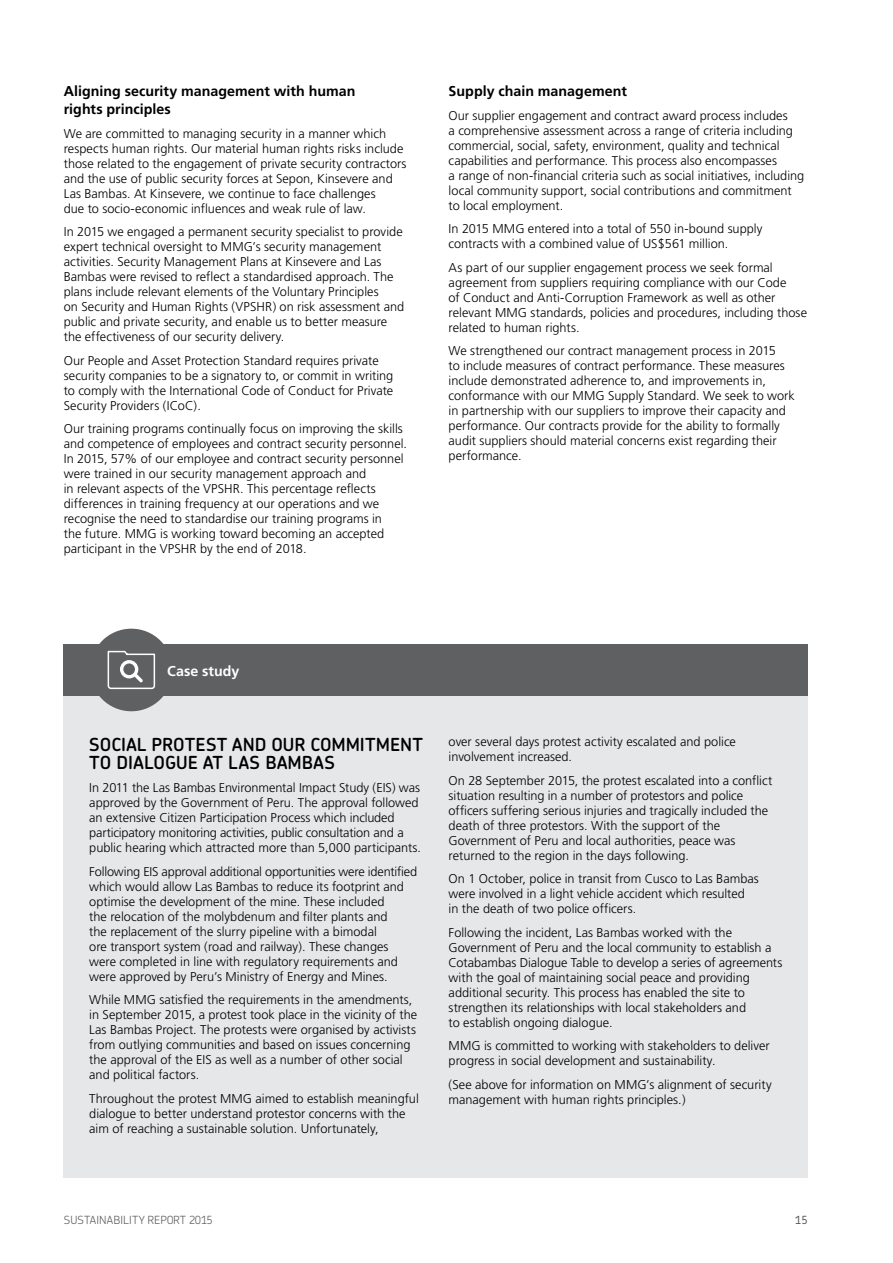
<style>
.page{position:relative;width:893px;height:1263px;background:#fff}
.page>*{position:absolute;margin:0;border:0;box-sizing:border-box;transform-origin:0 0}
.t1{font:600 18px "Chevin";letter-spacing:.01em;color:#000}
.t2{font:700 14.25px/18px "Frutiger";color:#000}
.t3{font:700 14.25px "Frutiger";color:#fff}
.t4{font:300 12.75px/15px "Frutiger";color:#000}
.t5{font:300 11.25px "Chevin";letter-spacing:.005em;color:#5f6062}
.t6{font:500 11.25px "Chevin";color:#5f6062}
</style>
<div class="page">
<div style="left:64px;top:695px;width:744px;height:483px;background:#e6e7e8"></div>
<div style="left:64px;top:644px;width:744px;height:51px;background:#5f6062"></div>
<div style="left:90px;top:629px;width:83px;height:82px;background:#5f6062;border-radius:50%"></div>
<svg style="left:107px;top:650px;width:49px;height:40px"></svg>
<p class="t2" style="left:64px;top:82px;width:293px">Aligning security management with human rights principles</p>
<p class="t4" style="left:64px;top:126px;width:344px">We are committed to managing security in a manner which respects human rights. Our material human rights risks include those related to the engagement of private security contractors and the use of public security forces at Sepon, Kinsevere and Las Bambas. At Kinsevere, we continue to face challenges<br>due to socio-economic influences and weak rule of law.</p>
<p class="t4" style="left:64px;top:224px;width:342px">In 2015 we engaged a permanent security specialist to provide expert technical oversight to MMG’s security management activities. Security Management Plans at Kinsevere and Las Bambas were revised to reflect a standardised approach. The plans include relevant elements of the Voluntary Principles<br>on Security and Human Rights (VPSHR) on risk assessment and public and private security, and enable us to better measure the effectiveness of our security delivery.</p>
<p class="t4" style="left:64px;top:353px;width:331px">Our People and Asset Protection Standard requires private security companies to be a signatory to, or commit in writing to comply with the International Code of Conduct for Private Security Providers (ICoC).</p>
<p class="t4" style="left:64px;top:421px;width:345px">Our training programs continually focus on improving the skills and competence of employees and contract security personnel.<br>In 2015, 57% of our employee and contract security personnel were trained in our security management approach and<br>in relevant aspects of the VPSHR. This percentage reflects differences in training frequency at our operations and we recognise the need to standardise our training programs in<br>the future. MMG is working toward becoming an accepted participant in the VPSHR by the end of 2018.</p>
<p class="t2" style="left:449px;top:82px;width:180px">Supply chain management</p>
<p class="t4" style="left:449px;top:108px;width:357px">Our supplier engagement and contract award process includes<br>a comprehensive assessment across a range of criteria including commercial, social, safety, environment, quality and technical capabilities and performance. This process also encompasses<br>a range of non-financial criteria such as social initiatives, including local community support, social contributions and commitment to local employment.</p>
<p class="t4" style="left:449px;top:221px;width:315px">In 2015 MMG entered into a total of 550 in-bound supply contracts with a combined value of US$561 million.</p>
<p class="t4" style="left:449px;top:260px;width:360px">As part of our supplier engagement process we seek formal agreement from suppliers requiring compliance with our Code<br>of Conduct and Anti-Corruption Framework as well as other relevant MMG standards, policies and procedures, including those related to human rights.</p>
<p class="t4" style="left:449px;top:343px;width:348px">We strengthened our contract management process in 2015<br>to include measures of contract performance. These measures include demonstrated adherence to, and improvements in, conformance with our MMG Supply Standard. We seek to work in partnership with our suppliers to improve their capacity and performance. Our contracts provide for the ability to formally audit suppliers should material concerns exist regarding their performance.</p>
<p class="t3" style="left:167px;top:662px;width:74px">Case study</p>
<h1 class="t1" style="left:89px;top:732px;width:250px">SOCIAL PROTEST AND OUR COMM</h1>
<h1 class="t1" style="left:360px;top:732px;width:61px">ITM ENT</h1>
<h1 class="t1" style="left:89px;top:750px;width:247px">TO DIALOGUE AT LAS BAMB AS</h1>
<p class="t4" style="left:89px;top:780px;width:333px">In 2011 the Las Bambas Environmental Impact Study (EIS) was approved by the Government of Peru. The approval followed an extensive Citizen Participation Process which included participatory monitoring activities, public consultation and a public hearing which attracted more than 5,000 participants.</p>
<p class="t4" style="left:89px;top:864px;width:329px">Following EIS approval additional opportunities were identified which would allow Las Bambas to reduce its footprint and optimise the development of the mine. These included<br>the relocation of the molybdenum and filter plants and<br>the replacement of the slurry pipeline with a bimodal<br>ore transport system (road and railway). These changes were completed in line with regulatory requirements and were approved by Peru’s Ministry of Energy and Mines.</p>
<p class="t4" style="left:89px;top:992px;width:329px">While MMG satisfied the requirements in the amendments, in September 2015, a protest took place in the vicinity of the Las Bambas Project. The protests were organised by activists from outlying communities and based on issues concerning the approval of the EIS as well as a number of other social and political factors.</p>
<p class="t4" style="left:89px;top:1091px;width:331px">Throughout the protest MMG aimed to establish meaningful dialogue to better understand protestor concerns with the aim of reaching a sustainable solution. Unfortunately,</p>
<p class="t4" style="left:449px;top:734px;width:289px">over several days protest activity escalated and police involvement increased.</p>
<p class="t4" style="left:449px;top:773px;width:325px">On 28 September 2015, the protest escalated into a conflict situation resulting in a number of protestors and police officers suffering serious injuries and tragically included the death of three protestors. With the support of the Government of Peru and local authorities, peace was returned to the region in the days following.</p>
<p class="t4" style="left:449px;top:871px;width:312px">On 1 October, police in transit from Cusco to Las Bambas were involved in a light vehicle accident which resulted<br>in the death of two police officers.</p>
<p class="t4" style="left:449px;top:925px;width:335px">Following the incident, Las Bambas worked with the Government of Peru and the local community to establish a Cotabambas Dialogue Table to develop a series of agreements with the goal of maintaining social peace and providing additional security. This process has enabled the site to strengthen its relationships with local stakeholders and<br>to establish ongoing dialogue.</p>
<p class="t4" style="left:449px;top:1038px;width:323px">MMG is committed to working with stakeholders to deliver progress in social development and sustainability.</p>
<p class="t4" style="left:449px;top:1077px;width:325px">(See above for information on MMG’s alignment of security management with human rights principles.)</p>
<p class="t5" style="left:64px;top:1212px;width:151px">SUSTAINABILITY REPORT 2015</p>
<p class="t6" style="left:795px;top:1212px;width:14px">15</p>
</div>
